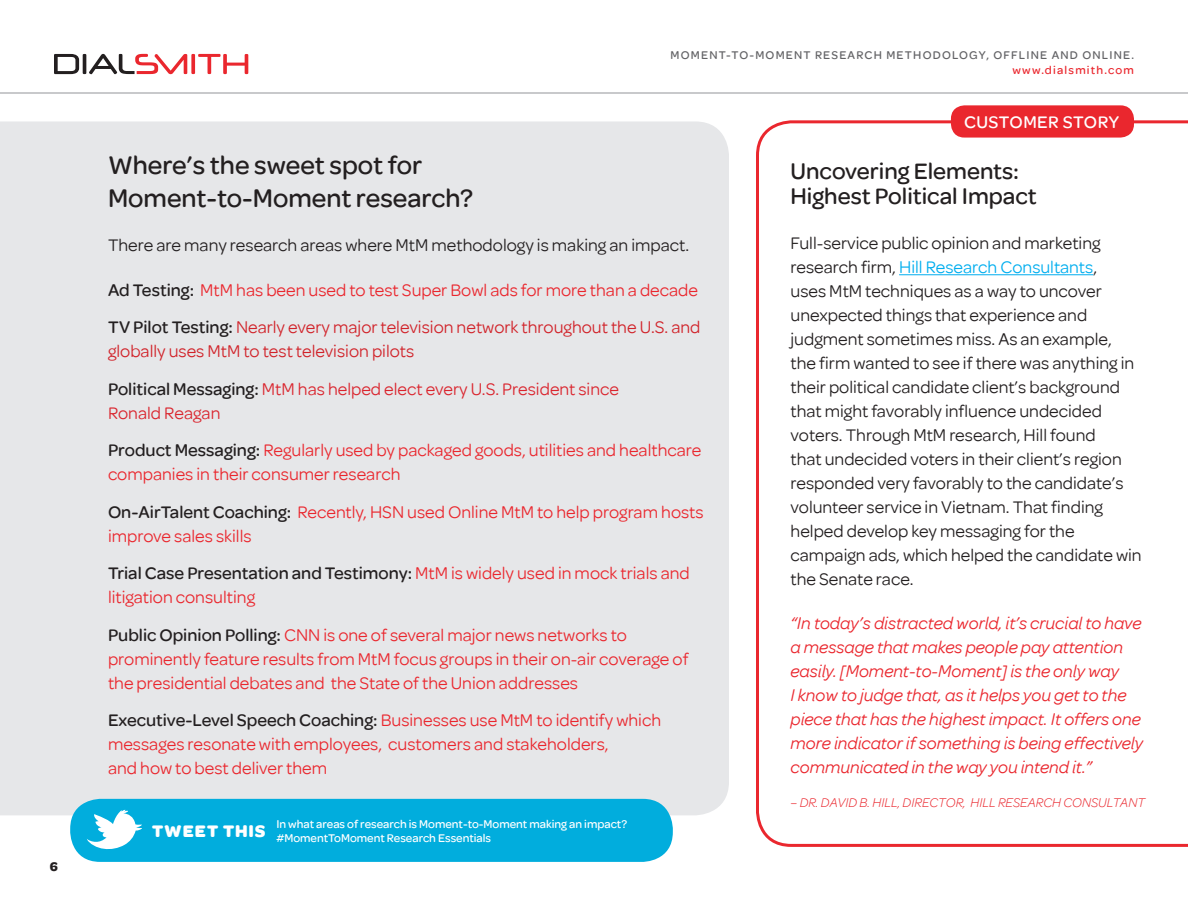
<style>
.page{position:relative;width:1188px;height:918px;background:#fff}
.page>*{position:absolute;margin:0;border:0;box-sizing:border-box;transform-origin:0 0}
.Body{font:500 27px/33px "Omnes";color:#231f20}
.Body-2{font:500 24px/25.5px "Omnes";color:#231f20}
.Body-3{font:18px/24px "Omnes";color:#ea272e}
.Body-4{font:18px/24px "Omnes";color:#231f20}
.Body-5{font:italic 18px/24px "Omnes";color:#ea272e}
.Body-6{font:18px/24px "Omnes";color:#d1232a}
.Body-7{font:18px/24px "Omnes";color:#da252e}
.t1{font:500 18px "Omnes";letter-spacing:.025em;color:#fff}
.t2{font:700 18px "Omnes";letter-spacing:.05em;color:#fff}
.Body-8{font:italic 300 13.5px "Omnes";color:#ea272e}
.t3{font:700 13.5px "Omnes";color:#231f20}
.t4{font:500 12px/13.5px "Omnes";color:#fff}
.t5{font:500 12px "Omnes";letter-spacing:.1em;color:#636366}
.t6{font:500 12px "Omnes";letter-spacing:.1em;color:#ea272e}
.s1{font-weight:500;color:#231f20}
.s2{color:#00aeef}
</style>
<div class="page">
<svg style="left:54px;top:54px;width:194px;height:20px"></svg>
<hr style="left:0;top:93px;width:1188px;height:1px;background:#939598">
<div style="left:0;top:121px;width:729px;height:694px;background:#e6e7e9"></div>
<svg style="left:756px;top:119px;width:432px;height:728px"></svg>
<hr style="left:899px;top:275px;width:194px;height:1px;background:#00aeef">
<div style="left:951px;top:105px;width:183px;height:33px;background:#ea272e;border-radius:13px"></div>
<div style="left:70px;top:799px;width:603px;height:63px;background:#01addd;border-radius:30px"></div>
<svg style="left:87px;top:809px;width:55px;height:41px"></svg>
<p class="t3" style="left:50px;top:857px;width:10px">6</p>
<p class="t5" style="left:671px;top:47px;width:465px">MOMENT-TO-MOMENT RESEARCH METHODOLOGY, OFFLINE AND ONLINE.</p>
<p class="t6" style="left:1013px;top:61px;width:123px">www.dialsmith.com</p>
<p class="Body" style="left:108px;top:147px;width:367px">Where’s the sweet spot for<br>Moment-to-Moment research?</p>
<p class="Body-4" style="left:108px;top:232px;width:583px">There are many research areas where MtM methodology is making an impact.</p>
<p class="Body-3" style="left:108px;top:277px;width:592px"><span class="s1">Ad Testing:</span> MtM has been used to test Super Bowl ads for more than a decade</p>
<p class="Body-6" style="left:108px;top:314px;width:594px"><span class="s1">TV Pilot Testing:</span> Nearly every major television network throughout the U.S. and globally uses MtM to test television pilots</p>
<p class="Body-7" style="left:108px;top:376px;width:513px"><span class="s1">Political Messaging:</span> MtM has helped elect every U.S. President since<br>Ronald Reagan</p>
<p class="Body-3" style="left:108px;top:437px;width:595px"><span class="s1">Product Messaging:</span> Regularly used by packaged goods, utilities and healthcare companies in their consumer research</p>
<p class="Body-3" style="left:108px;top:499px;width:597px"><span class="s1">On-AirTalent Coaching:</span> Recently, HSN used Online MtM to help program hosts improve sales skills</p>
<p class="Body-3" style="left:108px;top:560px;width:583px"><span class="s1">Trial Case Presentation and Testimony:</span> MtM is widely used in mock trials and litigation consulting</p>
<p class="Body-3" style="left:108px;top:622px;width:582px"><span class="s1">Public Opinion Polling:</span> CNN is one of several major news networks to prominently feature results from MtM focus groups in their on-air coverage of the presidential debates and the State of the Union addresses</p>
<p class="Body-3" style="left:108px;top:707px;width:555px"><span class="s1">Executive-Level Speech Coaching:</span> Businesses use MtM to identify which messages resonate with employees, customers and stakeholders,<br>and how to best deliver them</p>
<p class="t2" style="left:152px;top:818px;width:115px">TWEET THIS</p>
<p class="t4" style="left:276px;top:817px;width:352px">In what areas of research is Moment-to-Moment making an impact? #MomentToMoment Research Essentials</p>
<p class="t1" style="left:964px;top:109px;width:157px">CUSTOMER STORY</p>
<p class="Body-2" style="left:791px;top:157px;width:248px">Uncovering Elements:<br>Highest Political Impact</p>
<p class="Body-4" style="left:791px;top:230px;width:353px">Full-service public opinion and marketing research firm, <span class="s2">Hill Research Consultants</span>,<br>uses MtM techniques as a way to uncover unexpected things that experience and judgment sometimes miss. As an example, the firm wanted to see if there was anything in their political candidate client’s background that might favorably influence undecided voters. Through MtM research, Hill found<br>that undecided voters in their client’s region responded very favorably to the candidate’s volunteer service in Vietnam. That finding helped develop key messaging for the campaign ads, which helped the candidate win the Senate race.</p>
<p class="Body-5" style="left:791px;top:610px;width:354px">“In today’s distracted world, it’s crucial to have a message that makes people pay attention easily. [Moment-to-Moment] is the only way<br>I know to judge that, as it helps you get to the piece that has the highest impact. It offers one more indicator if something is being effectively communicated in the way you intend it.”</p>
<p class="Body-8" style="left:791px;top:794px;width:356px">– DR. DAVID B. HILL, DIRECTOR, HILL RESEARCH CONSULTANT</p>
</div>
